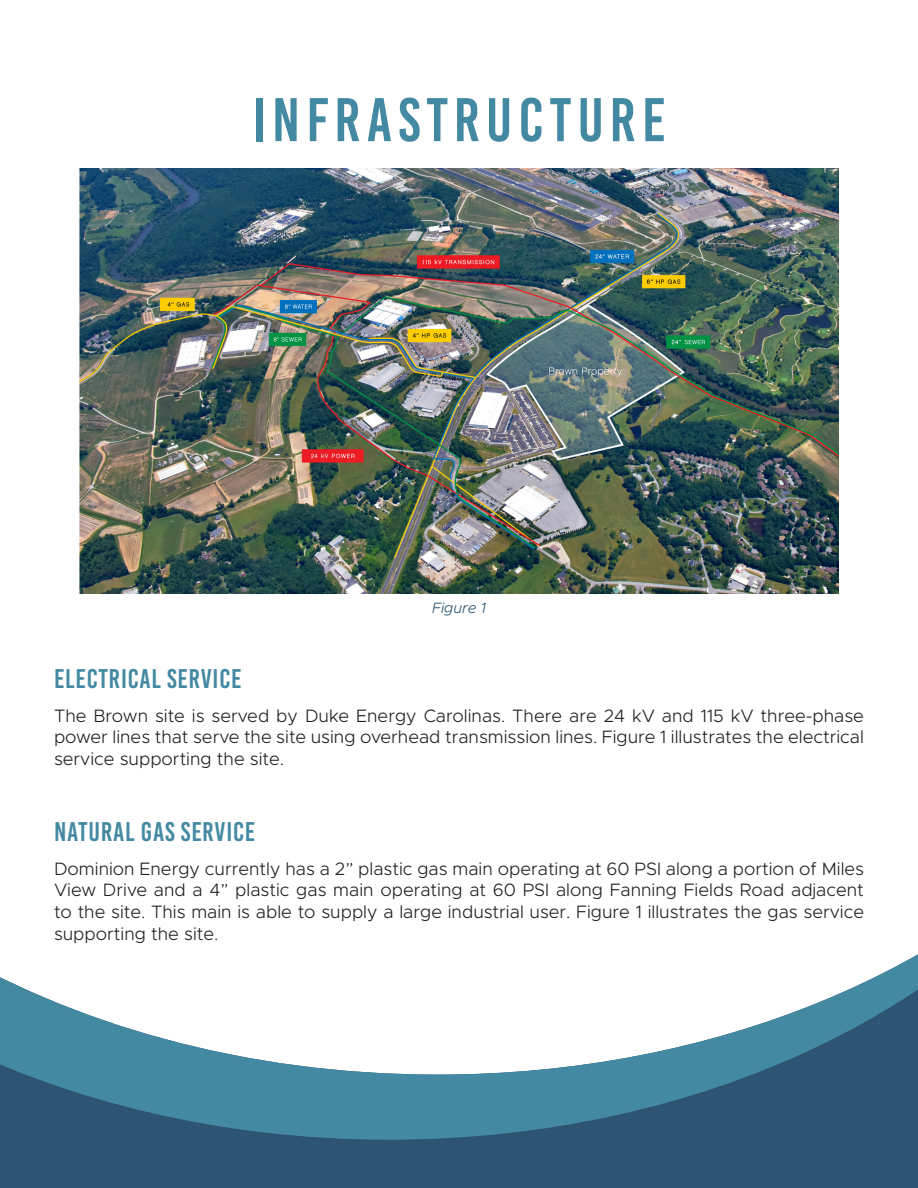
<style>
.page{position:relative;width:918px;height:1188px;background:#fff}
.page>*{position:absolute;margin:0;border:0;box-sizing:border-box;transform-origin:0 0}
.t1{font:61.5px "Bebas Kai";letter-spacing:.1em;color:#4489a2}
.t2{font:27px "Bebas Kai";letter-spacing:.03em;color:#4489a2}
.t3{font:300 18px/21.6px "Metropolis";color:#231f20;text-align:justify}
.t4{font:italic 300 15px "Metropolis";color:#2d5470}
</style>
<div class="page">
<div style="left:0;top:1140px;width:918px;height:48px;background:#2d5470"></div>
<svg style="left:0;top:954px;width:918px;height:186px"></svg>
<img style="left:79px;top:169px;width:760px;height:425px">
<p class="t1" style="left:252px;top:87px;width:415px">INFRASTRUCTURE</p>
<p class="t4" style="left:432px;top:598px;width:55px">Figure 1</p>
<p class="t2" style="left:54px;top:664px;width:189px">ELECTRICAL SERVICE</p>
<p class="t3" style="left:54px;top:705px;width:812px">The Brown site is served by Duke Energy Carolinas. There are 24 kV and 115 kV three-phase power lines that serve the site using overhead transmission lines. Figure 1 illustrates the electrical service supporting the site.</p>
<p class="t2" style="left:54px;top:817px;width:203px">NATURAL GAS SERVICE</p>
<p class="t3" style="left:54px;top:858px;width:812px">Dominion Energy currently has a 2” plastic gas main operating at 60 PSI along a portion of Miles View Drive and a 4” plastic gas main operating at 60 PSI along Fanning Fields Road adjacent to the site. This main is able to supply a large industrial user. Figure 1 illustrates the gas service supporting the site.</p>
</div>
